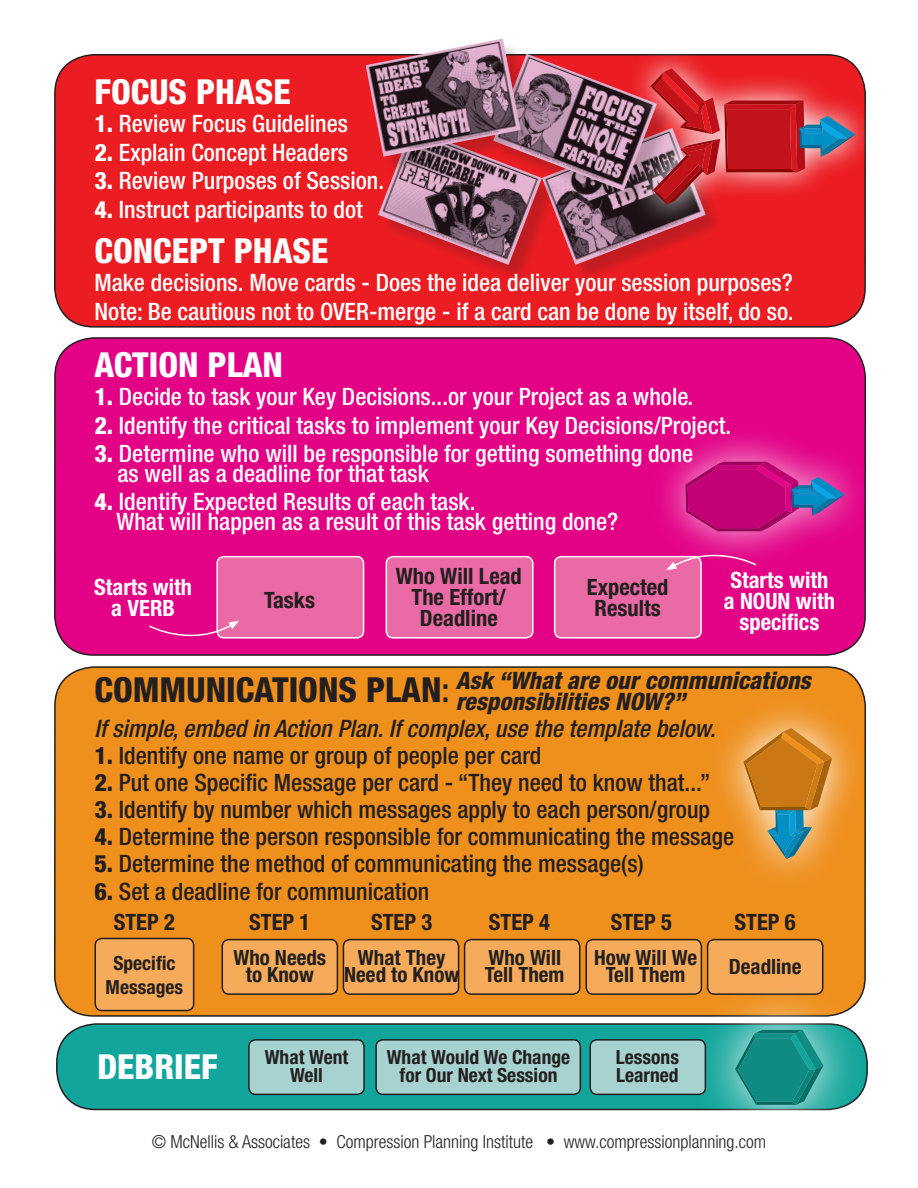
<style>
.page{position:relative;width:918px;height:1188px;background:#fff}
.page>*{position:absolute;margin:0;border:0;box-sizing:border-box;transform-origin:0 0}
.t1{font:800 condensed 34.5px "Helvetica Neue";color:#fff}
.t2{font:800 condensed 34.5px "Helvetica Neue";color:#231f20}
.t3{font:500 condensed 24px/19.5px "Helvetica Neue";color:#fff}
.t4{font:500 condensed 24px "Helvetica Neue";color:#231f20}
.t5{font:italic 500 condensed 24px "Helvetica Neue";color:#231f20}
.t6{font:italic 800 condensed 24px/21px "Helvetica Neue";color:#231f20}
.t7{font:700 condensed 22.5px/21px "Helvetica Neue";color:#231f20;text-align:center}
.t8{font:700 condensed 22.5px/21px "Helvetica Neue";color:#fff;text-align:center}
.t9{font:700 condensed 21px/16.5px "Helvetica Neue";color:#231f20;text-align:center}
.t10{font:700 condensed 19.5px/18px "Helvetica Neue";color:#231f20;text-align:center}
.t11{font:300 condensed 18px "Helvetica Neue";color:#231f20}
.s1{font-weight:800}
.s2{font-weight:500}
</style>
<div class="page">
<div style="left:55px;top:55px;width:810px;height:272px;background:#eb1c22;border-radius:39px"></div>
<div style="left:55px;top:667px;width:810px;height:349px;background:#ef8f1c;border-radius:39px"></div>
<div style="left:55px;top:338px;width:810px;height:317px;background:#e30286;border-radius:39px"></div>
<div style="left:54px;top:337px;width:812px;height:319px;border:2px solid #231f20;border-radius:39px"></div>
<div style="left:649px;top:424px;width:228px;height:145px;background:#fff;opacity:.75"></div>
<svg style="left:686px;top:462px;width:159px;height:69px;background:#b82088"></svg>
<div style="left:217px;top:557px;width:147px;height:81px;background:#ea6aa5;border-radius:7px"></div>
<div style="left:216px;top:556px;width:148px;height:83px;border:2px solid #fff;border-radius:7px"></div>
<div style="left:386px;top:557px;width:147px;height:81px;background:#ea6aa5;border-radius:7px"></div>
<div style="left:386px;top:556px;width:148px;height:83px;border:2px solid #fff;border-radius:7px"></div>
<div style="left:555px;top:557px;width:146px;height:81px;background:#ea6aa5;border-radius:7px"></div>
<div style="left:554px;top:556px;width:148px;height:83px;border:2px solid #fff;border-radius:7px"></div>
<svg style="left:149px;top:621px;width:90px;height:18px"></svg>
<svg style="left:666px;top:543px;width:92px;height:27px"></svg>
<svg style="left:721px;top:693px;width:145px;height:201px"></svg>
<svg style="left:743px;top:728px;width:89px;height:131px;background:#c49044"></svg>
<div style="left:222px;top:940px;width:115px;height:54px;background:#f5ab59;border-radius:7px"></div>
<div style="left:222px;top:939px;width:116px;height:56px;border:2px solid #231f20;border-radius:7px"></div>
<div style="left:343px;top:940px;width:116px;height:54px;background:#f5ab59;border-radius:7px"></div>
<div style="left:343px;top:939px;width:116px;height:56px;border:2px solid #231f20;border-radius:7px"></div>
<div style="left:465px;top:940px;width:115px;height:54px;background:#f5ab59;border-radius:7px"></div>
<div style="left:464px;top:939px;width:116px;height:56px;border:2px solid #231f20;border-radius:7px"></div>
<div style="left:586px;top:940px;width:115px;height:54px;background:#f5ab59;border-radius:7px"></div>
<div style="left:586px;top:939px;width:116px;height:56px;border:2px solid #231f20;border-radius:7px"></div>
<div style="left:708px;top:940px;width:115px;height:54px;background:#f5ab59;border-radius:7px"></div>
<div style="left:707px;top:939px;width:116px;height:56px;border:2px solid #231f20;border-radius:7px"></div>
<div style="left:95px;top:938px;width:99px;height:73px;background:#f5ab59;border-radius:7px"></div>
<div style="left:94px;top:938px;width:100px;height:73px;border:2px solid #231f20;border-radius:7px"></div>
<div style="left:57px;top:1024px;width:810px;height:86px;background:#11a59b;border-radius:39px"></div>
<div style="left:56px;top:1023px;width:812px;height:87px;border:2px solid #231f20;border-radius:39px"></div>
<svg style="left:690px;top:981px;width:178px;height:130px"></svg>
<svg style="left:735px;top:1030px;width:89px;height:75px;background:#22968e"></svg>
<div style="left:249px;top:1040px;width:115px;height:54px;background:#a6d2cf;border-radius:7px"></div>
<div style="left:248px;top:1039px;width:117px;height:56px;border:2px solid #231f20;border-radius:7px"></div>
<div style="left:376px;top:1040px;width:204px;height:54px;background:#a6d2cf;border-radius:7px"></div>
<div style="left:375px;top:1039px;width:206px;height:56px;border:2px solid #231f20;border-radius:7px"></div>
<div style="left:590px;top:1040px;width:115px;height:54px;background:#a6d2cf;border-radius:7px"></div>
<div style="left:590px;top:1039px;width:116px;height:56px;border:2px solid #231f20;border-radius:7px"></div>
<div style="left:545px;top:131px;width:178px;height:151px;background:#231f20;opacity:.21"></div>
<img style="left:378px;top:207px;width:328px;height:58px">
<div style="left:497px;top:57px;width:178px;height:151px;background:#231f20;opacity:.21"></div>
<img style="left:539px;top:54px;width:87px;height:137px">
<div style="left:381px;top:131px;width:179px;height:151px;background:#231f20;opacity:.21"></div>
<div style="left:368px;top:41px;width:171px;height:134px;background:#231f20;opacity:.21"></div>
<img style="left:366px;top:39px;width:155px;height:118px">
<svg style="left:626px;top:54px;width:240px;height:176px"></svg>
<svg style="left:650px;top:68px;width:205px;height:136px"></svg>
<h1 class="t1" style="left:94px;top:70px;width:195px">FOCUS PHASE</h1>
<p class="t3" style="left:94px;top:114px;width:255px"><span class="s1">1.</span> Review Focus Guidelines</p>
<p class="t3" style="left:94px;top:142px;width:255px"><span class="s1">2.</span> Explain Concept Headers</p>
<p class="t3" style="left:94px;top:171px;width:291px"><span class="s1">3.</span> Review Purposes of Session.</p>
<p class="t3" style="left:94px;top:199px;width:270px"><span class="s1">4.</span> Instruct participants to dot</p>
<h1 class="t1" style="left:94px;top:229px;width:20px">CONCEPT</h1>
<h1 class="t1" style="left:234px;top:229px;width:93px">PHASE</h1>
<p class="t3" style="left:94px;top:268px;width:700px;line-height:28.5px">Make decisions. Move cards - Does the idea deliver your session purposes?<br>Note: Be cautious not to OVER-merge - if a card can be done by itself, do so.</p>
<h1 class="t1" style="left:94px;top:343px;width:190px">ACTION PLAN</h1>
<p class="t3" style="left:94px;top:387px;width:600px"><span class="s1">1.</span> Decide to task your Key Decisions...or your Project as a whole.</p>
<p class="t3" style="left:94px;top:415px;width:638px"><span class="s1">2.</span> Identify the critical tasks to implement your Key Decisions/Project.</p>
<p class="t3" style="left:118px;top:444px;width:577px;text-indent:-23px"><span class="s1">3.</span> Determine who will be responsible for getting something done as well as a deadline for that task</p>
<p class="t3" style="left:117px;top:492px;width:503px;text-indent:-22px"><span class="s1">4.</span> Identify Expected Results of each task.<br>What will happen as a result of this task getting done?</p>
<p class="t7" style="left:396px;top:565px;width:128px">Who Will Lead<br>The Effort/<br>Deadline</p>
<p class="t7" style="left:587px;top:576px;width:83px">Expected<br>Results</p>
<p class="t8" style="left:94px;top:576px;width:99px">Starts with a VERB</p>
<p class="t8" style="left:724px;top:569px;width:113px">Starts with a NOUN with specifics</p>
<p class="t7" style="left:264px;top:589px;width:53px">Tasks</p>
<p class="t6" style="left:456px;top:669px;width:356px">Ask “What are our communications responsibilities NOW?”</p>
<h1 class="t2" style="left:94px;top:669px;width:110px">COMMUNICATION</h1>
<h1 class="t2" style="left:339px;top:669px;width:113px">S PLAN <span class="s2">:</span></h1>
<p class="t5" style="left:94px;top:714px;width:623px">If simple, embed in Action Plan. If complex, use the template below.</p>
<p class="t4" style="left:94px;top:741px;width:448px"><span class="s1">1.</span> Identify one name or group of people per card</p>
<p class="t4" style="left:94px;top:768px;width:617px"><span class="s1">2.</span> Put one Specific Message per card - “They need to know that...”</p>
<p class="t4" style="left:94px;top:795px;width:617px"><span class="s1">3.</span> Identify by number which messages apply to each person/group</p>
<p class="t4" style="left:94px;top:822px;width:641px"><span class="s1">4.</span> Determine the person responsible for communicating the message</p>
<p class="t4" style="left:94px;top:849px;width:551px"><span class="s1">5.</span> Determine the method of communicating the message(s)</p>
<p class="t4" style="left:94px;top:877px;width:336px"><span class="s1">6.</span> Set a deadline for communication</p>
<p class="t7" style="left:114px;top:911px;width:63px">STEP 2</p>
<p class="t7" style="left:249px;top:911px;width:63px">STEP 1</p>
<p class="t7" style="left:371px;top:911px;width:63px">STEP 3</p>
<p class="t7" style="left:489px;top:911px;width:63px">STEP 4</p>
<p class="t7" style="left:611px;top:911px;width:63px">STEP 5</p>
<p class="t7" style="left:735px;top:911px;width:63px">STEP 6</p>
<p class="t9" style="left:233px;top:949px;width:94px">Who Needs to Know</p>
<p class="t9" style="left:344px;top:949px;width:117px">What They<br>Need to Know</p>
<p class="t9" style="left:485px;top:949px;width:81px;text-align:left">Who Will<br>Tell Them</p>
<p class="t9" style="left:594px;top:949px;width:105px">How Will We</p>
<p class="t10" style="left:113px;top:954px;width:64px">Specific</p>
<p class="t9" style="left:606px;top:966px;width:81px">Tell Them</p>
<p class="t9" style="left:729px;top:958px;width:74px">Deadline</p>
<p class="t10" style="left:106px;top:977px;width:79px">Messages</p>
<h1 class="t1" style="left:98px;top:1045px;width:122px">DEBRIEF</h1>
<p class="t10" style="left:265px;top:1048px;width:85px">What Went<br>Well</p>
<p class="t10" style="left:387px;top:1048px;width:185px">What Would We Change for Our Next Session</p>
<p class="t10" style="left:616px;top:1048px;width:65px;text-align:left">Lessons<br>Learned</p>
<p class="t11" style="left:152px;top:1132px;width:616px">© McNellis &amp; Associates • Compression Planning Institute • www.compressionplanning.com</p>
</div>
